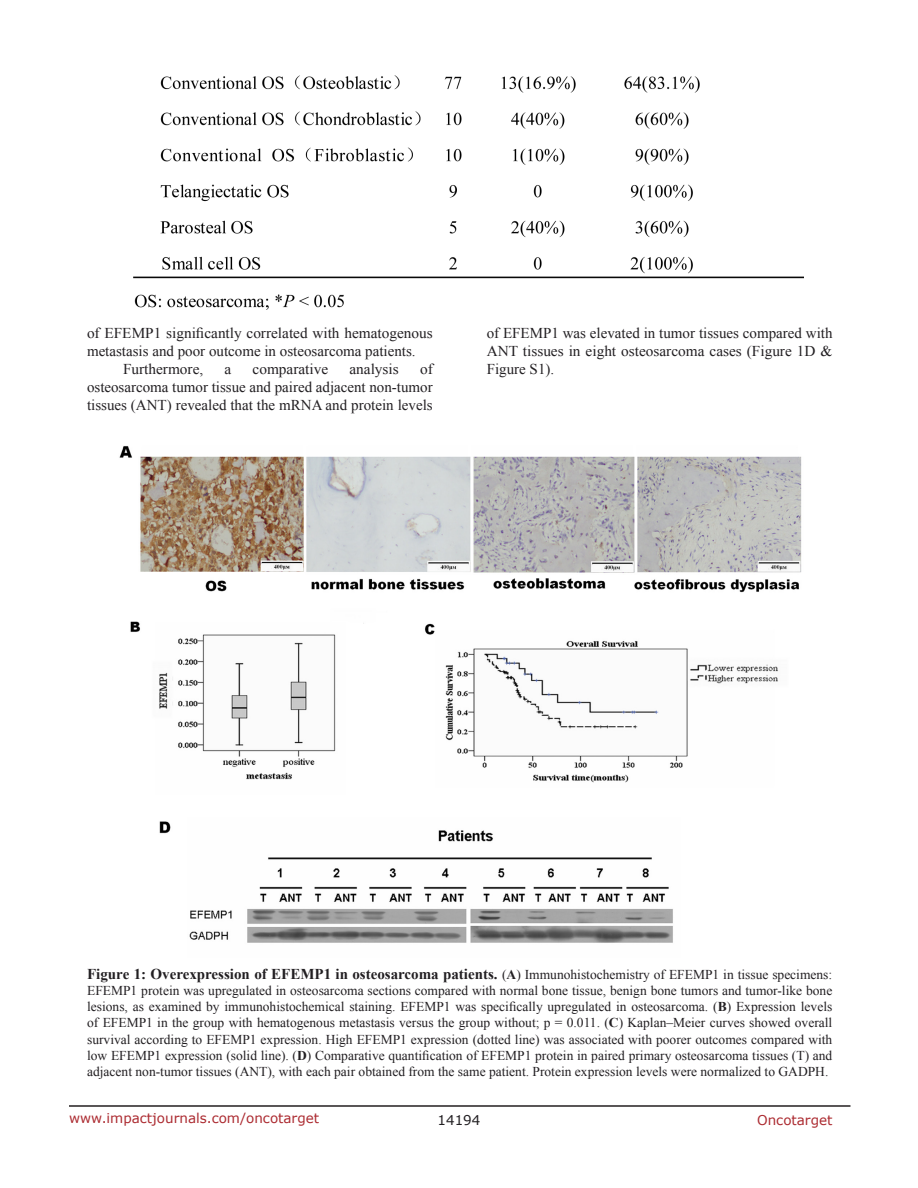
<style>
.page{position:relative;width:918px;height:1188px;background:#fff}
.page>*{position:absolute;margin:0;border:0;box-sizing:border-box;transform-origin:0 0}
.BodyText{font:15px/18px "Times New Roman";color:#221f22;text-align:justify}
.FigureText{font:700 15px "Times New Roman";color:#221f22}
.FigureText-2{font:13.5px/16.2px "Times New Roman";color:#221f22;text-align:justify}
.t1{font:13.5px "Verdana";color:#ac2b31}
.t2{font:13.5px "Verdana";color:#221f22}
.s1{font-weight:400;font-size:13.5px}
.s2{font-size:13.5px}
.s3{font-weight:700}
</style>
<div class="page">
<hr style="left:69px;top:1105px;width:781px;height:2px;background:#231f20">
<img style="left:119px;top:446px;width:683px;height:497px">
<img style="left:134px;top:76px;width:670px;height:234px">
<p class="BodyText" style="left:87px;top:324px;width:347px">of EFEMP1 significantly correlated with hematogenous metastasis and poor outcome in osteosarcoma patients.</p>
<p class="BodyText" style="left:123px;top:360px;width:82px">Furthermore,</p>
<p class="BodyText" style="left:225px;top:360px;width:8px">a</p>
<p class="BodyText" style="left:253px;top:360px;width:77px">comparative</p>
<p class="BodyText" style="left:349px;top:360px;width:51px">analysis</p>
<p class="BodyText" style="left:87px;top:360px;width:347px;text-indent:333px">of osteosarcoma tumor tissue and paired adjacent non-tumor tissues (ANT) revealed that the mRNA and protein levels</p>
<p class="BodyText" style="left:487px;top:324px;width:347px">of EFEMP1 was elevated in tumor tissues compared with ANT tissues in eight osteosarcoma cases (Figure 1D &amp; Figure S1).</p>
<p class="FigureText" style="left:87px;top:963px;width:747px">Figure 1: Overexpression of EFEMP1 in osteosarcoma patients. <span class="s1">(</span><span class="s2">A</span><span class="s1">) Immunohistochemistry of EFEMP1 in tissue specimens:</span></p>
<p class="FigureText-2" style="left:87px;top:982px;width:747px">EFEMP1 protein was upregulated in osteosarcoma sections compared with normal bone tissue, benign bone tumors and tumor-like bone lesions, as examined by immunohistochemical staining. EFEMP1 was specifically upregulated in osteosarcoma. (<span class="s3">B</span>) Expression levels of EFEMP1 in the group with hematogenous metastasis versus the group without; p = 0.011. (<span class="s3">C</span>) Kaplan–Meier curves showed overall survival according to EFEMP1 expression. High EFEMP1 expression (dotted line) was associated with poorer outcomes compared with low EFEMP1 expression (solid line). (<span class="s3">D</span>) Comparative quantification of EFEMP1 protein in paired primary osteosarcoma tissues (T) and adjacent non-tumor tissues (ANT), with each pair obtained from the same patient. Protein expression levels were normalized to GADPH.</p>
<p class="t1" style="left:69px;top:1109px;width:252px">www.impactjournals.com/oncotarget</p>
<p class="t2" style="left:438px;top:1111px;width:44px">14194</p>
<p class="t1" style="left:757px;top:1111px;width:77px">Oncotarget</p>
</div>
